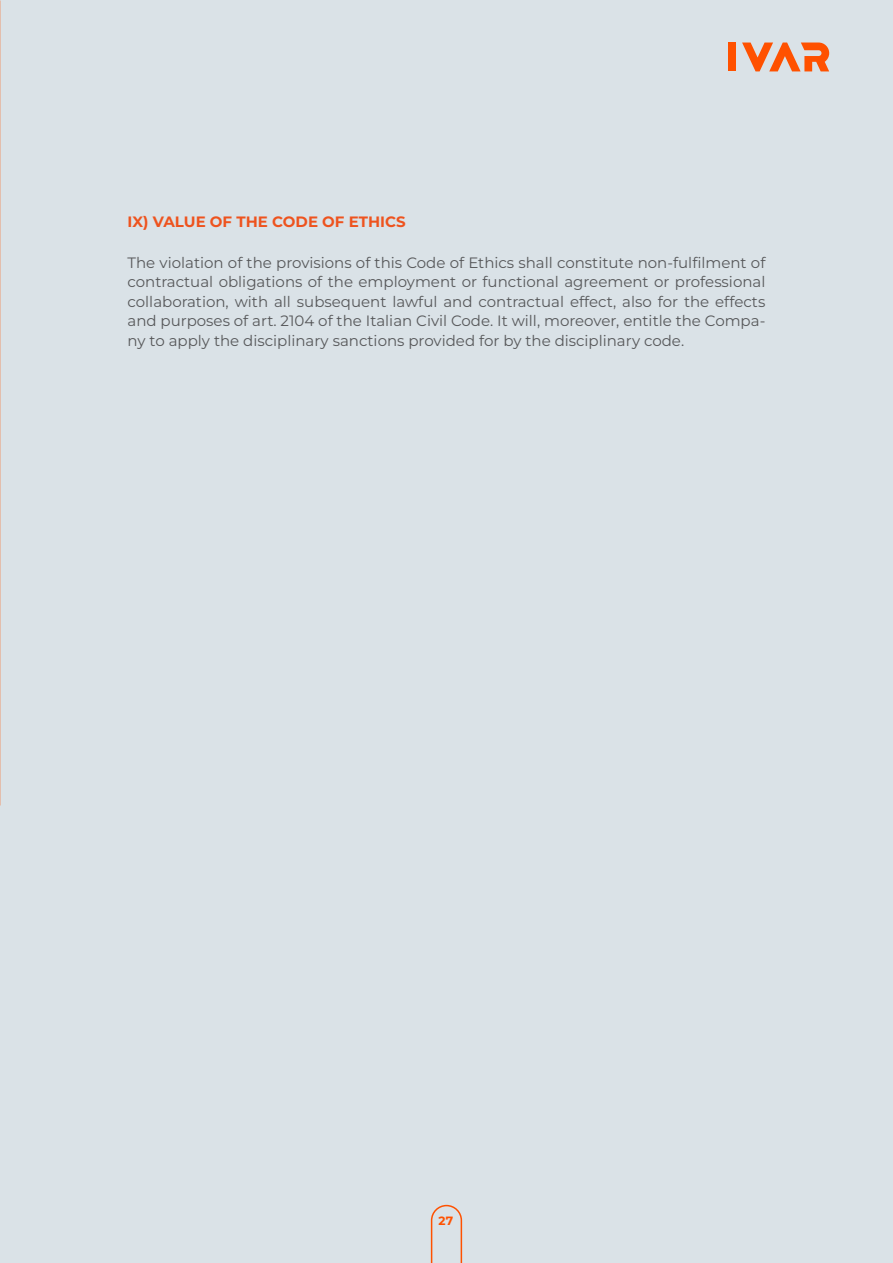
<style>
.page{position:relative;width:893px;height:1263px;background:#dae2e7}
.page>*{position:absolute;margin:0;border:0;box-sizing:border-box;transform-origin:0 0}
.Normal_EN{font:15px/19.5px "Montserrat";color:#57585a;text-align:justify}
.Heading_1{font:700 15px "Montserrat";color:#ee531e}
.t1{font:700 12px "Montserrat";color:#ff5100}
</style>
<div class="page">
<svg style="left:430px;top:1204px;width:33px;height:59px"></svg>
<div style="left:729px;top:43px;width:7px;height:28px;background:#ff5100"></div>
<svg style="left:742px;top:43px;width:87px;height:28px"></svg>
<p class="Heading_1" style="left:128px;top:211px;width:280px">IX) VALUE OF THE CODE OF ETHICS</p>
<p class="Normal_EN" style="left:128px;top:252px;width:639px">The violation of the provisions of this Code of Ethics shall constitute non-fulfilment of contractual obligations of the employment or functional agreement or professional collaboration, with all subsequent lawful and contractual effect, also for the effects and purposes of art. 2104 of the Italian Civil Code. It will, moreover, entitle the Compa&shy;ny to apply the disciplinary sanctions provided for by the disciplinary code.</p>
<p class="t1" style="left:439px;top:1212px;width:16px">27</p>
</div>
